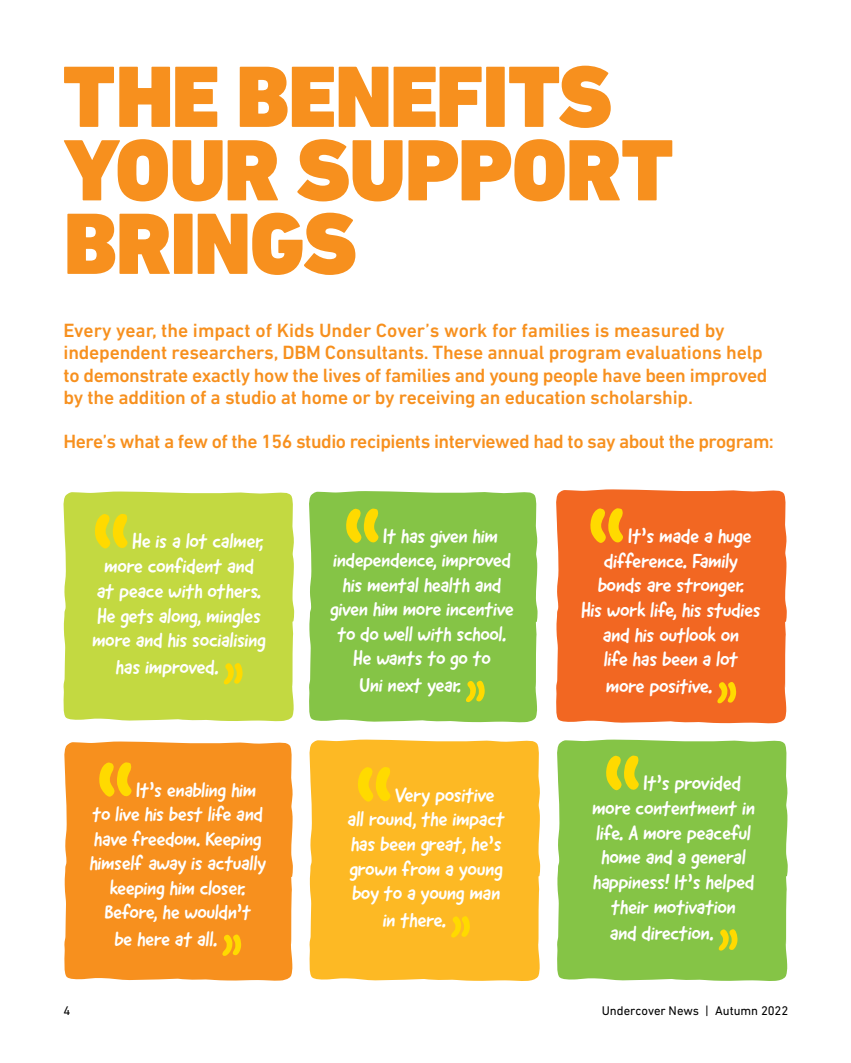
<style>
.page{position:relative;width:851px;height:1063px;background:#fff}
.page>*{position:absolute;margin:0;border:0;box-sizing:border-box;transform-origin:0 0}
.t1{font:900 88.5px/73.5px "DIN Next LT Pro";letter-spacing:-.02em;color:#f7901e}
.QUOTES{font:20.4px/24.8px "Good Dog New";letter-spacing:-.02em;color:#fff}
.QUOTES-2{font:20.1px "Good Dog New";letter-spacing:-.02em;color:#fff}
.KUC_Intro{font:500 19.5px/22.5px "DIN Next LT Pro";letter-spacing:-.01em;color:#f7901e}
.KUC_Body{font:12.75px "DIN Next LT Pro";letter-spacing:-.005em;color:#000}
</style>
<div class="page">
<div style="left:64px;top:741px;width:229px;height:240px;background:#f7901e"></div>
<svg style="left:97px;top:762px;width:36px;height:36px"></svg>
<svg style="left:221px;top:934px;width:20px;height:22px"></svg>
<div style="left:309px;top:491px;width:228px;height:232px;background:#85c446"></div>
<svg style="left:344px;top:508px;width:36px;height:36px"></svg>
<svg style="left:465px;top:680px;width:20px;height:22px"></svg>
<div style="left:309px;top:740px;width:231px;height:241px;background:#fdb924"></div>
<svg style="left:356px;top:767px;width:36px;height:36px"></svg>
<svg style="left:450px;top:916px;width:20px;height:22px"></svg>
<div style="left:63px;top:491px;width:231px;height:230px;background:#c3d941"></div>
<svg style="left:93px;top:514px;width:36px;height:36px"></svg>
<svg style="left:223px;top:663px;width:20px;height:22px"></svg>
<div style="left:556px;top:489px;width:230px;height:235px;background:#f26722"></div>
<svg style="left:588px;top:508px;width:36px;height:36px"></svg>
<svg style="left:716px;top:682px;width:20px;height:22px"></svg>
<div style="left:557px;top:740px;width:230px;height:241px;background:#85c446"></div>
<svg style="left:604px;top:755px;width:36px;height:36px"></svg>
<svg style="left:717px;top:929px;width:20px;height:22px"></svg>
<p class="t1" style="left:63px;top:60px;width:610px">THE BENEFITS<br>YOUR SUPPORT<br>BRINGS</p>
<p class="KUC_Intro" style="left:63px;top:319px;width:705px">Every year, the impact of Kids Under Cover’s work for families is measured by independent researchers, DBM Consultants. These annual program evaluations help to demonstrate exactly how the lives of families and young people have been improved by the addition of a studio at home or by receiving an education scholarship.</p>
<p class="KUC_Intro" style="left:63px;top:430px;width:712px">Here’s what a few of the 156 studio recipients interviewed had to say about the program:</p>
<p class="QUOTES" style="left:132px;top:529px;width:133px">He is a lot calmer,</p>
<p class="QUOTES" style="left:104px;top:554px;width:151px">more confident and</p>
<p class="QUOTES" style="left:97px;top:578px;width:166px">at peace with others.</p>
<p class="QUOTES" style="left:97px;top:603px;width:165px">He gets along, mingles</p>
<p class="QUOTES" style="left:92px;top:628px;width:175px">more and his socialising</p>
<p class="QUOTES" style="left:116px;top:654px;width:105px">has improved.</p>
<p class="QUOTES-2" style="left:136px;top:777px;width:122px">It’s enabling him</p>
<p class="QUOTES-2" style="left:92px;top:801px;width:172px">to live his best life and</p>
<p class="QUOTES-2" style="left:94px;top:826px;width:169px">have freedom. Keeping</p>
<p class="QUOTES-2" style="left:89px;top:850px;width:178px">himself away is actually</p>
<p class="QUOTES-2" style="left:110px;top:875px;width:137px">keeping him closer.</p>
<p class="QUOTES-2" style="left:104px;top:899px;width:148px">Before, he wouldn’t</p>
<p class="QUOTES-2" style="left:114px;top:926px;width:105px">be here at all.</p>
<p class="QUOTES-2" style="left:383px;top:523px;width:116px">It has given him</p>
<p class="QUOTES-2" style="left:333px;top:547px;width:179px">independence, improved</p>
<p class="QUOTES-2" style="left:342px;top:572px;width:160px">his mental health and</p>
<p class="QUOTES-2" style="left:330px;top:596px;width:185px">given him more incentive</p>
<p class="QUOTES-2" style="left:337px;top:621px;width:171px">to do well with school.</p>
<p class="QUOTES-2" style="left:353px;top:645px;width:139px">He wants to go to</p>
<p class="QUOTES-2" style="left:359px;top:672px;width:103px">Uni next year.</p>
<p class="QUOTES" style="left:347px;top:782px;width:159px;text-indent:48px">Very positive all round, the impact has been great, he’s grown from a young boy to a young man</p>
<p class="QUOTES" style="left:382px;top:908px;width:65px">in there.</p>
<p class="QUOTES" style="left:628px;top:524px;width:125px">It’s made a huge</p>
<p class="QUOTES" style="left:603px;top:548px;width:136px">difference. Family</p>
<p class="QUOTES" style="left:597px;top:573px;width:148px">bonds are stronger.</p>
<p class="QUOTES" style="left:581px;top:598px;width:181px">His work life, his studies</p>
<p class="QUOTES" style="left:602px;top:622px;width:138px">and his outlook on</p>
<p class="QUOTES" style="left:603px;top:647px;width:136px">life has been a lot</p>
<p class="QUOTES" style="left:605px;top:674px;width:108px">more positive.</p>
<p class="QUOTES" style="left:643px;top:771px;width:99px">It’s provided</p>
<p class="QUOTES" style="left:592px;top:795px;width:165px">more contentment in</p>
<p class="QUOTES" style="left:596px;top:820px;width:156px">life. A more peaceful</p>
<p class="QUOTES" style="left:601px;top:845px;width:146px">home and a general</p>
<p class="QUOTES" style="left:592px;top:870px;width:163px">happiness! It’s helped</p>
<p class="QUOTES" style="left:611px;top:894px;width:126px">their motivation</p>
<p class="QUOTES" style="left:609px;top:921px;width:106px">and direction.</p>
<p class="KUC_Body" style="left:63px;top:1003px;width:8px">4</p>
<p class="KUC_Body" style="left:601px;top:1003px;width:188px">Undercover News | Autumn 2022</p>
</div>
